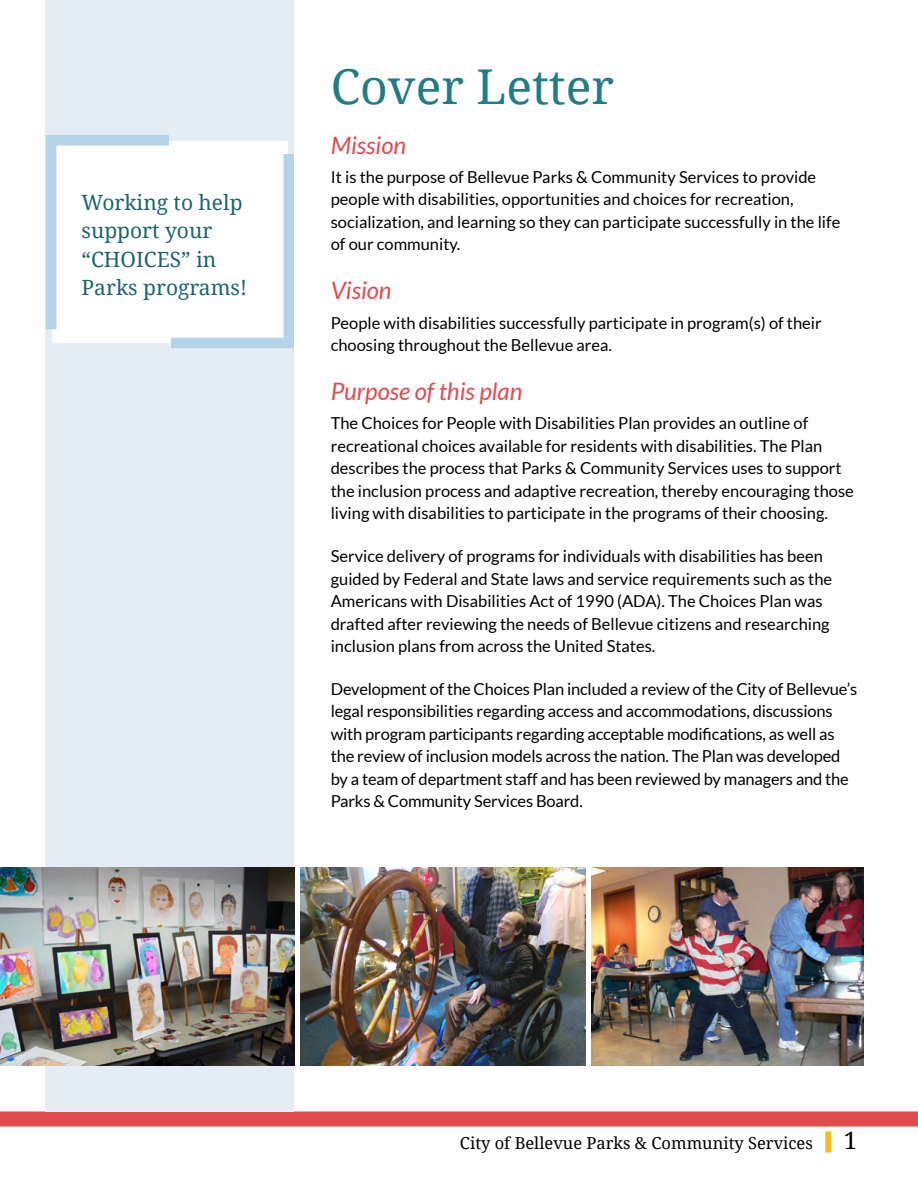
<style>
.page{position:relative;width:918px;height:1188px;background:#fff}
.page>*{position:absolute;margin:0;border:0;box-sizing:border-box;transform-origin:0 0}
.headlines{font:48px "Droid Serif";color:#227c87}
.third_heading{font:italic 24px "Lato";color:#e34a4c}
.page_numbers{font:24px "Droid Serif";color:#000}
.new_callout_quotes{font:21px/28.5px "Droid Serif";color:#1a656b}
.text{font:16.5px/22.5px "Lato";color:#000}
.page_numbers-2{font:16.5px "Droid Serif";color:#000}
</style>
<div class="page">
<div style="left:0;top:1112px;width:918px;height:14px;background:#e34a4c"></div>
<div style="left:46px;top:0;width:248px;height:1112px;background:#e4edf6"></div>
<div style="left:825px;top:1131px;width:6px;height:21px;background:#f1bc1a"></div>
<img style="left:1px;top:867px;width:294px;height:198px">
<img style="left:301px;top:867px;width:284px;height:198px">
<img style="left:592px;top:867px;width:272px;height:198px">
<svg style="left:45px;top:130px;width:249px;height:223px;background:#f4f8fb"></svg>
<svg style="left:0;top:867px;width:1px;height:260px"></svg>
<p class="new_callout_quotes" style="left:82px;top:187px;width:167px">Working to help support your “CHOICES” in<br>Parks programs!</p>
<p class="headlines" style="left:331px;top:54px;width:285px">Cover Letter</p>
<p class="third_heading" style="left:331px;top:131px;width:77px">Mission</p>
<p class="text" style="left:331px;top:165px;width:511px">It is the purpose of Bellevue Parks &amp; Community Services to provide people with disabilities, opportunities and choices for recreation, socialization, and learning so they can participate successfully in the life of our community.</p>
<p class="third_heading" style="left:331px;top:277px;width:62px">Vision</p>
<p class="text" style="left:331px;top:311px;width:493px">People with disabilities successfully participate in program(s) of their choosing throughout the Bellevue area.</p>
<p class="third_heading" style="left:331px;top:378px;width:193px">Purpose of this plan</p>
<p class="text" style="left:331px;top:412px;width:525px">The Choices for People with Disabilities Plan provides an outline of recreational choices available for residents with disabilities. The Plan describes the process that Parks &amp; Community Services uses to support the inclusion process and adaptive recreation, thereby encouraging those living with disabilities to participate in the programs of their choosing.</p>
<p class="text" style="left:331px;top:545px;width:503px">Service delivery of programs for individuals with disabilities has been guided by Federal and State laws and service requirements such as the Americans with Disabilities Act of 1990 (ADA). The Choices Plan was drafted after reviewing the needs of Bellevue citizens and researching inclusion plans from across the United States.</p>
<p class="text" style="left:331px;top:678px;width:528px">Development of the Choices Plan included a review of the City of Bellevue’s legal responsibilities regarding access and accommodations, discussions with program participants regarding acceptable modifications, as well as the review of inclusion models across the nation. The Plan was developed by a team of department staff and has been reviewed by managers and the Parks &amp; Community Services Board.</p>
<p class="page_numbers-2" style="left:460px;top:1132px;width:354px">City of Bellevue Parks &amp; Community Services</p>
<p class="page_numbers" style="left:844px;top:1124px;width:15px">1</p>
</div>
